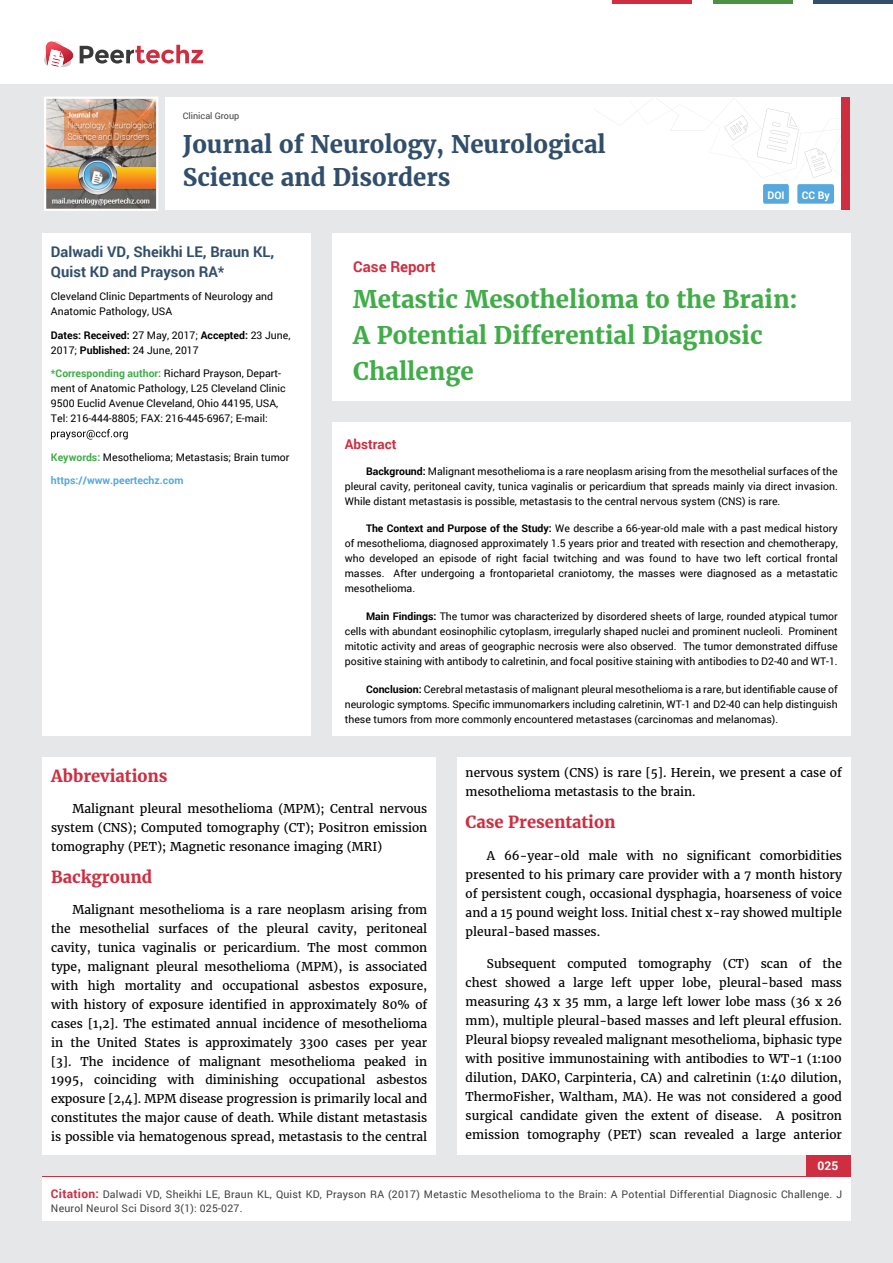
<style>
.page{position:relative;width:893px;height:1263px;background:#e6e7e8}
.page>*{position:absolute;margin:0;border:0;box-sizing:border-box;transform-origin:0 0}
.t1{font:700 24px/36px "Merriweather";color:#41ad49}
.t2{font:700 24px/33px "Merriweather";color:#314e6b}
.t3{font:700 16.5px "Merriweather";color:#cf2e41}
.t4{font:700 15px "Roboto";color:#cf2e41}
.t5{font:700 14.7px/19.5px "Roboto";color:#314e6b}
.t6{font:700 13.5px "Roboto";color:#cf2e41}
.t7{font:12px/18.9px "Merriweather";color:#000;text-align:justify}
.t8{font:700 12px "Roboto";color:#fff}
.t9{font:10.5px/15px "Roboto";color:#000;text-align:justify}
.t10{font:10.5px/13.5px "Roboto";letter-spacing:.02em;color:#414042}
.t11{font:700 10.5px/15px "Roboto";color:#000}
.t12{font:700 10.5px "Roboto";color:#56a8dd}
.t13{font:700 10.5px "Roboto";color:#fff}
.t14{font:9px "Roboto";color:#414042}
.s1{font-weight:400}
.s2{font-weight:700;color:#41ad49}
.s3{font-weight:700}
.s4{font-weight:700;font-size:12px;color:#cf2e41}
</style>
<div class="page">
<div style="left:165px;top:98px;width:684px;height:112px;background:#fff"></div>
<svg style="left:596px;top:99px;width:245px;height:79px"></svg>
<div style="left:841px;top:98px;width:8px;height:112px;background:#cf2e41"></div>
<img style="left:44px;top:97px;width:114px;height:114px">
<div style="left:0;top:0;width:893px;height:83px;background:#fff"></div>
<svg style="left:44px;top:41px;width:159px;height:27px"></svg>
<div style="left:763px;top:184px;width:26px;height:20px;background:#56a8dd;border-radius:2px"></div>
<div style="left:797px;top:184px;width:37px;height:20px;background:#56a8dd;border-radius:2px"></div>
<hr style="left:713px;top:0;width:79px;height:3px;background:#4d9041">
<hr style="left:612px;top:0;width:80px;height:3px;background:#cf2e41">
<hr style="left:813px;top:0;width:80px;height:3px;background:#314e6b">
<div style="left:806px;top:1154px;width:44px;height:51px;background:#cf2e41"></div>
<div style="left:42px;top:1177px;width:809px;height:43px;background:#fff"></div>
<div style="left:332px;top:422px;width:518px;height:314px;background:#fff"></div>
<div style="left:332px;top:233px;width:518px;height:168px;background:#fff"></div>
<div style="left:42px;top:233px;width:269px;height:503px;background:#fff"></div>
<svg style="left:51px;top:429px;width:77px;height:11px"></svg>
<div style="left:43px;top:757px;width:393px;height:397px;background:#fff"></div>
<div style="left:457px;top:757px;width:393px;height:397px;background:#fff"></div>
<p class="t14" style="left:183px;top:110px;width:58px">Clinical Group</p>
<h1 class="t2" style="left:183px;top:128px;width:424px">Journal of Neurology, Neurological<br>Science and Disorders</h1>
<p class="t13" style="left:767px;top:188px;width:19px">DOI</p>
<p class="t13" style="left:802px;top:188px;width:29px">CC By</p>
<p class="t5" style="left:51px;top:242px;width:225px">Dalwadi VD, Sheikhi LE, Braun KL,<br>Quist KD and Prayson RA*</p>
<p class="t9" style="left:51px;top:289px;width:224px">Cleveland Clinic Departments of Neurology and<br>Anatomic Pathology, USA</p>
<p class="t11" style="left:51px;top:327px;width:241px">Dates: Received: <span class="s1">27 May, 2017;</span> Accepted: <span class="s1">23 June,<br>2017;</span> Published: <span class="s1">24 June, 2017</span></p>
<p class="t9" style="left:51px;top:366px;width:236px;text-align:left"><span class="s2">*Corresponding author:</span> Richard Prayson, Depart&shy;ment of Anatomic Pathology, L25 Cleveland Clinic 9500 Euclid Avenue Cleveland, Ohio 44195, USA, Tel: 216-444-8805; FAX: 216-445-6967; E-mail:</p>
<p class="t9" style="left:51px;top:449px;width:240px"><span class="s2">Keywords:</span> Mesothelioma; Metastasis; Brain tumor</p>
<p class="t12" style="left:51px;top:473px;width:134px">https://www.peertechz.com</p>
<p class="t4" style="left:353px;top:256px;width:84px">Case Report</p>
<h1 class="t1" style="left:353px;top:281px;width:446px">Metastic Mesothelioma to the Brain:<br>A Potential Differential Diagnosic<br>Challenge</h1>
<p class="t6" style="left:345px;top:435px;width:53px">Abstract</p>
<p class="t9" style="left:345px;top:463px;width:494px;text-indent:21px"><span class="s3">Background:</span> Malignant mesothelioma is a rare neoplasm arising from the mesothelial surfaces of the pleural cavity, peritoneal cavity, tunica vaginalis or pericardium that spreads mainly via direct invasion.<br>While distant metastasis is possible, metastasis to the central nervous system (CNS) is rare.</p>
<p class="t9" style="left:345px;top:521px;width:494px;text-indent:21px"><span class="s3">The Context and Purpose of the Study:</span> We describe a 66-year-old male with a past medical history of mesothelioma, diagnosed approximately 1.5 years prior and treated with resection and chemotherapy, who developed an episode of right facial twitching and was found to have two left cortical frontal masses. After undergoing a frontoparietal craniotomy, the masses were diagnosed as a metastatic mesothelioma.</p>
<p class="t9" style="left:345px;top:608px;width:494px;text-indent:21px"><span class="s3">Main Findings:</span> The tumor was characterized by disordered sheets of large, rounded atypical tumor cells with abundant eosinophilic cytoplasm, irregularly shaped nuclei and prominent nucleoli. Prominent mitotic activity and areas of geographic necrosis were also observed. The tumor demonstrated diffuse positive staining with antibody to calretinin, and focal positive staining with antibodies to D2-40 and WT-1.</p>
<p class="t9" style="left:345px;top:681px;width:494px;text-indent:21px"><span class="s3">Conclusion:</span> Cerebral metastasis of malignant pleural mesothelioma is a rare, but identifiable cause of neurologic symptoms. Specific immunomarkers including calretinin, WT-1 and D2-40 can help distinguish these tumors from more commonly encountered metastases (carcinomas and melanomas).</p>
<h2 class="t3" style="left:51px;top:765px;width:118px">Abbreviations</h2>
<p class="t7" style="left:51px;top:800px;width:378px;text-indent:21px">Malignant pleural mesothelioma (MPM); Central nervous system (CNS); Computed tomography (CT); Positron emission tomography (PET); Magnetic resonance imaging (MRI)</p>
<h2 class="t3" style="left:51px;top:866px;width:103px">Background</h2>
<p class="t7" style="left:51px;top:901px;width:378px;text-indent:21px">Malignant mesothelioma is a rare neoplasm arising from the mesothelial surfaces of the pleural cavity, peritoneal cavity, tunica vaginalis or pericardium. The most common type, malignant pleural mesothelioma (MPM), is associated with high mortality and occupational asbestos exposure, with history of exposure identified in approximately 80% of cases [1,2]. The estimated annual incidence of mesothelioma in the United States is approximately 3300 cases per year [3]. The incidence of malignant mesothelioma peaked in 1995, coinciding with diminishing occupational asbestos exposure [2,4]. MPM disease progression is primarily local and constitutes the major cause of death. While distant metastasis is possible via hematogenous spread, metastasis to the central</p>
<p class="t7" style="left:466px;top:763px;width:378px">nervous system (CNS) is rare [5]. Herein, we present a case of mesothelioma metastasis to the brain.</p>
<h2 class="t3" style="left:466px;top:812px;width:151px">Case Presentation</h2>
<p class="t7" style="left:466px;top:846px;width:378px;text-indent:21px">A 66-year-old male with no significant comorbidities presented to his primary care provider with a 7 month history of persistent cough, occasional dysphagia, hoarseness of voice and a 15 pound weight loss. Initial chest x-ray showed multiple pleural-based masses.</p>
<p class="t7" style="left:466px;top:954px;width:378px;text-indent:21px">Subsequent computed tomography (CT) scan of the chest showed a large left upper lobe, pleural-based mass measuring 43 x 35 mm, a large left lower lobe mass (36 x 26 mm), multiple pleural-based masses and left pleural effusion.<br>Pleural biopsy revealed malignant mesothelioma, biphasic type with positive immunostaining with antibodies to WT-1 (1:100 dilution, DAKO, Carpinteria, CA) and calretinin (1:40 dilution, ThermoFisher, Waltham, MA). He was not considered a good surgical candidate given the extent of disease. A positron emission tomography (PET) scan revealed a large anterior</p>
<p class="t8" style="left:817px;top:1158px;width:22px">025</p>
<p class="t10" style="left:51px;top:1188px;width:793px"><span class="s4">Citation:</span> Dalwadi VD, Sheikhi LE, Braun KL, Quist KD, Prayson RA (2017) Metastic Mesothelioma to the Brain: A Potential Differential Diagnosic Challenge. J<br>Neurol Neurol Sci Disord 3(1): 025-027.</p>
</div>
